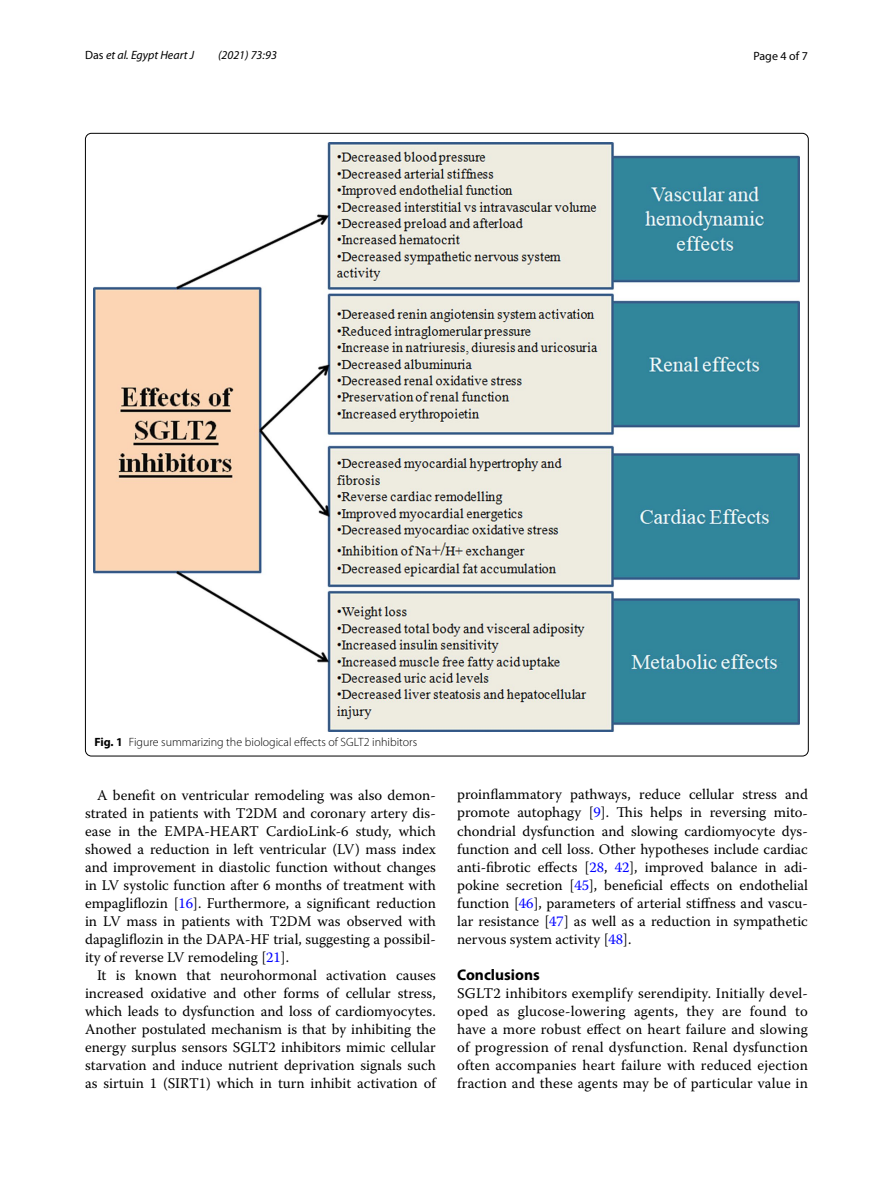
<style>
.page{position:relative;width:893px;height:1187px;background:#fff}
.page>*{position:absolute;margin:0;border:0;box-sizing:border-box;transform-origin:0 0}
.t1{font:700 15.45px "Myriad Pro";color:#000}
.t2{font:14.7px/18px "Warnock Pro";color:#000;text-align:justify}
.t3{font:300 12px "Myriad Pro";color:#000}
.t4{font:italic 12px "Myriad Pro";color:#000}
.t5{font:12px "Myriad Pro";color:#000}
.s1{font-style:normal}
.s2{font-weight:700}
.s3{color:#00f}
</style>
<div class="page">
<img style="left:94px;top:142px;width:706px;height:589px">
<p class="t4" style="left:85px;top:48px;width:111px"><span class="s1">Das</span> et al. Egypt Heart J</p>
<p class="t4" style="left:218px;top:48px;width:60px">(2021) 73:93</p>
<p class="t5" style="left:753px;top:48px;width:56px">Page 4 of 7</p>
<p class="t3" style="left:94px;top:735px;width:324px"><span class="s2">Fig. 1</span> Figure summarizing the biological effects of SGLT2 inhibitors</p>
<p class="t2" style="left:85px;top:785px;width:352px;text-indent:12px">A benefit on ventricular remodeling was also demon&shy;strated in patients with T2DM and coronary artery dis&shy;ease in the EMPA-HEART CardioLink-6 study, which showed a reduction in left ventricular (LV) mass index and improvement in diastolic function without changes in LV systolic function after 6 months of treatment with empagliflozin [<span class="s3">16</span>]. Furthermore, a significant reduction in LV mass in patients with T2DM was observed with dapagliflozin in the DAPA-HF trial, suggesting a possibil&shy;ity of reverse LV remodeling [<span class="s3">21</span>].</p>
<p class="t2" style="left:85px;top:965px;width:352px;text-indent:12px">It is known that neurohormonal activation causes increased oxidative and other forms of cellular stress, which leads to dysfunction and loss of cardiomyocytes.<br>Another postulated mechanism is that by inhibiting the energy surplus sensors SGLT2 inhibitors mimic cellular starvation and induce nutrient deprivation signals such as sirtuin 1 (SIRT1) which in turn inhibit activation of</p>
<p class="t2" style="left:457px;top:785px;width:352px">proinflammatory pathways, reduce cellular stress and promote autophagy [<span class="s3">9</span>]. This helps in reversing mito&shy;chondrial dysfunction and slowing cardiomyocyte dys&shy;function and cell loss. Other hypotheses include cardiac anti-fibrotic effects [<span class="s3">28</span>, <span class="s3">42</span>], improved balance in adi&shy;pokine secretion [<span class="s3">45</span>], beneficial effects on endothelial function [<span class="s3">46</span>], parameters of arterial stiffness and vascu&shy;lar resistance [<span class="s3">47</span>] as well as a reduction in sympathetic nervous system activity [<span class="s3">48</span>].</p>
<p class="t1" style="left:457px;top:964px;width:84px">Conclusions</p>
<p class="t2" style="left:457px;top:983px;width:352px">SGLT2 inhibitors exemplify serendipity. Initially devel&shy;oped as glucose-lowering agents, they are found to have a more robust effect on heart failure and slowing of progression of renal dysfunction. Renal dysfunction often accompanies heart failure with reduced ejection fraction and these agents may be of particular value in</p>
</div>
